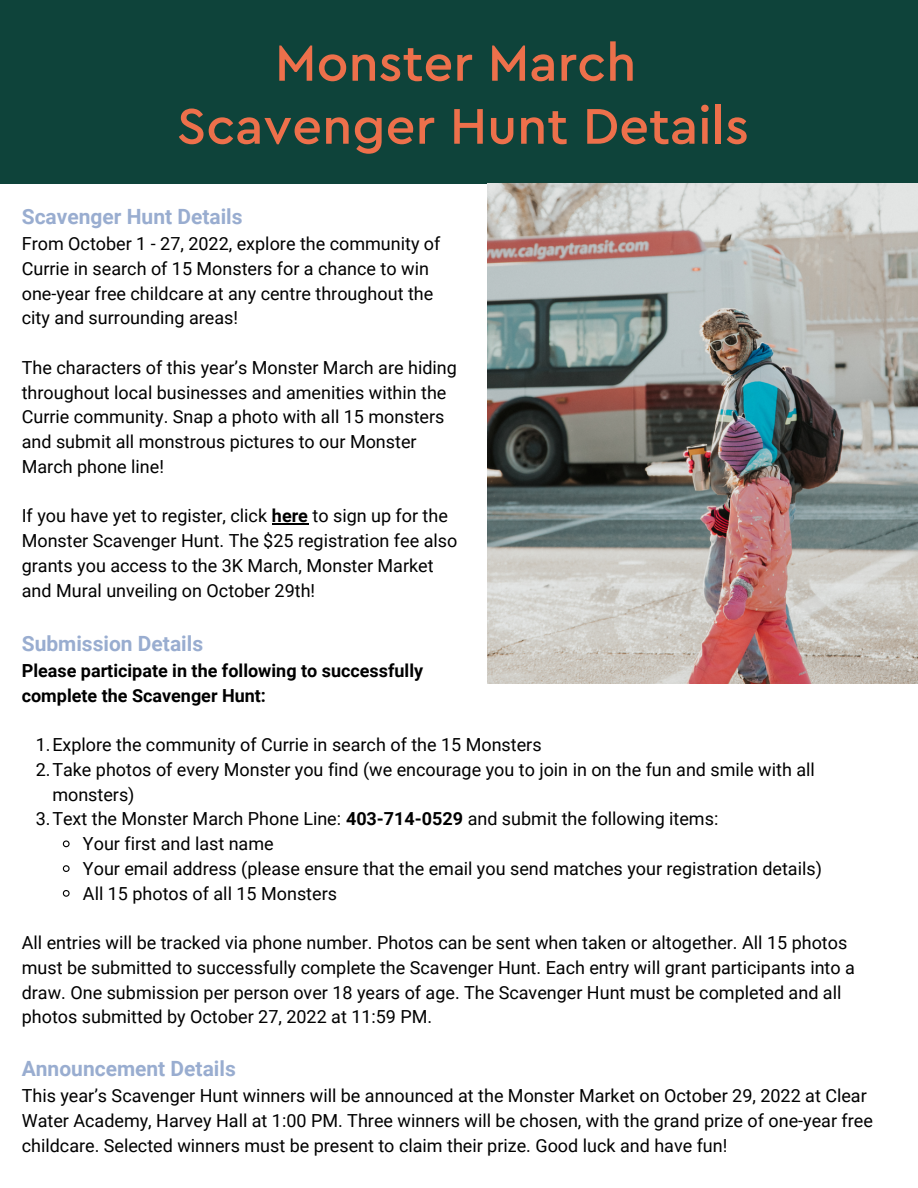
<style>
.page{position:relative;width:918px;height:1188px;background:#fff}
.page>*{position:absolute;margin:0;border:0;box-sizing:border-box;transform-origin:0 0}
.t1{font:500 52.5px/63px "Cera GR";color:#ed704b;text-align:center}
.t2{font:700 21px "Roboto";color:#99add0}
.t3{font:18px/24.8px "Roboto";color:#000}
.t4{font:700 18px/24.8px "Roboto";color:#000}
.s1{font-weight:700}
</style>
<div class="page">
<div style="left:0;top:0;width:918px;height:183px;background:#0e433a"></div>
<img style="left:488px;top:184px;width:429px;height:499px">
<hr style="left:272px;top:524px;width:36px;height:1px;background:#000">
<svg style="left:62px;top:840px;width:8px;height:8px"></svg>
<svg style="left:62px;top:865px;width:8px;height:7px"></svg>
<svg style="left:62px;top:890px;width:8px;height:7px"></svg>
<h1 class="t1" style="left:177px;top:34px;width:574px">Monster March<br>Scavenger Hunt Details</h1>
<p class="t2" style="left:22px;top:205px;width:222px">Scavenger Hunt Details</p>
<p class="t3" style="left:22px;top:232px;width:420px">From October 1 - 27, 2022, explore the community of Currie in search of 15 Monsters for a chance to win one-year free childcare at any centre throughout the city and surrounding areas!</p>
<p class="t3" style="left:22px;top:355px;width:437px">The characters of this year’s Monster March are hiding throughout local businesses and amenities within the Currie community. Snap a photo with all 15 monsters and submit all monstrous pictures to our Monster March phone line!</p>
<p class="t3" style="left:22px;top:504px;width:437px">If you have yet to register, click <span class="s1">here</span> to sign up for the Monster Scavenger Hunt. The $25 registration fee also grants you access to the 3K March, Monster Market and Mural unveiling on October 29th!</p>
<p class="t2" style="left:22px;top:631px;width:183px">Submission Details</p>
<p class="t4" style="left:22px;top:658px;width:403px">Please participate in the following to successfully complete the Scavenger Hunt:</p>
<p class="t3" style="left:36px;top:733px;width:507px">1.Explore the community of Currie in search of the 15 Monsters</p>
<p class="t3" style="left:36px;top:757px;width:781px">2.Take photos of every Monster you find (we encourage you to join in on the fun and smile with all</p>
<p class="t3" style="left:52px;top:782px;width:84px">monsters)</p>
<p class="t3" style="left:36px;top:807px;width:684px">3.Text the Monster March Phone Line: <span class="s1">403-714-0529</span> and submit the following items:</p>
<p class="t3" style="left:83px;top:832px;width:192px">Your first and last name</p>
<p class="t3" style="left:83px;top:856px;width:741px">Your email address (please ensure that the email you send matches your registration details)</p>
<p class="t3" style="left:83px;top:881px;width:256px">All 15 photos of all 15 Monsters</p>
<p class="t3" style="left:22px;top:931px;width:835px">All entries will be tracked via phone number. Photos can be sent when taken or altogether. All 15 photos must be submitted to successfully complete the Scavenger Hunt. Each entry will grant participants into a draw. One submission per person over 18 years of age. The Scavenger Hunt must be completed and all photos submitted by October 27, 2022 at 11:59 PM.</p>
<p class="t2" style="left:22px;top:1057px;width:216px">Announcement Details</p>
<p class="t3" style="left:22px;top:1084px;width:853px">This year’s Scavenger Hunt winners will be announced at the Monster Market on October 29, 2022 at Clear<br>Water Academy, Harvey Hall at 1:00 PM. Three winners will be chosen, with the grand prize of one-year free childcare. Selected winners must be present to claim their prize. Good luck and have fun!</p>
</div>
